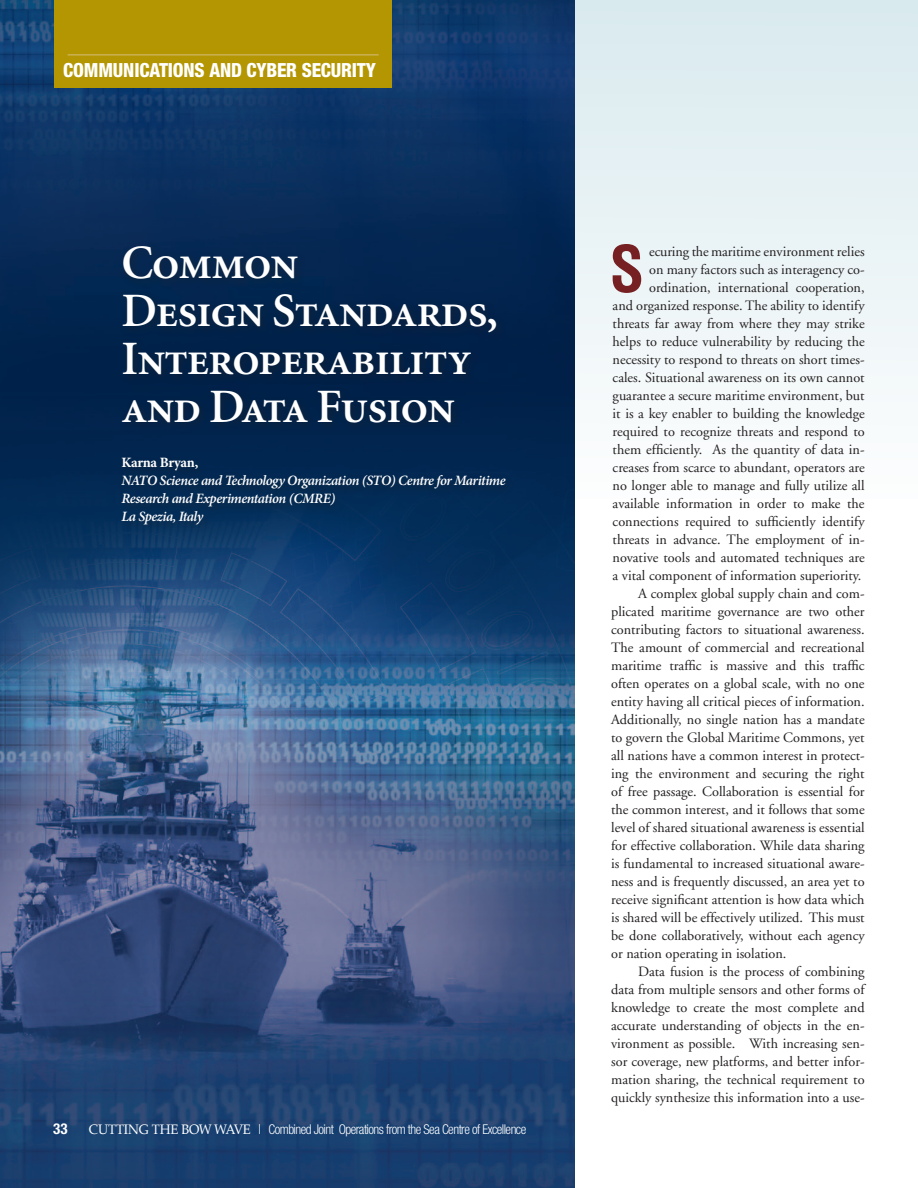
<style>
.page{position:relative;width:918px;height:1188px;background:#fff}
.page>*{position:absolute;margin:0;border:0;box-sizing:border-box;transform-origin:0 0}
.t1{font:700 condensed 62.25px "Helvetica";color:#762023}
.t2{font:48px/48px "Minion Semibold SC";letter-spacing:-.03em;color:#fff}
.t3{font:800 condensed 19.5px "Helvetica Neue";letter-spacing:-.01em;color:#fff}
.t4{font:700 condensed 15px "Helvetica Neue";color:#fff}
.t5{font:14.25px "Adobe Garamond";color:#231f20}
.t6{font:italic 600 14.25px/18px "Minion Pro";letter-spacing:-.035em;color:#fff}
.t7{font:700 14.25px "Minion Pro";letter-spacing:-.02em;color:#fff}
.t8{font:300 condensed 13.5px "Helvetica Neue";letter-spacing:-.04em;color:#fff}
.s1{font-family:"Palatino";font-weight:400;font-stretch:normal}
</style>
<div class="page">
<div style="left:0;top:0;width:918px;height:500px;background:linear-gradient(to bottom,#d8e9ee,#fbfcfd)"></div>
<img style="left:0;top:0;width:574px;height:1188px">
<div style="left:55px;top:0;width:337px;height:88px;background:#b39602"></div>
<hr style="left:68px;top:54px;width:311px;height:2px;background:#cbb154">
<div style="left:117px;top:241px;width:399px;height:294px;background:#231f20;opacity:.45"></div>
<h3 class="t3" style="left:63px;top:58px;width:314px">COMMUNICATIONS AND CYBER SECURItY</h3>
<h2 class="t2" style="left:122px;top:240px;width:378px">Common<br>Design Standards,<br>Interoperability and Data Fusion</h2>
<p class="t7" style="left:122px;top:453px;width:78px">Karna Bryan,</p>
<p class="t6" style="left:122px;top:471px;width:386px">NATO Science and Technology Organization (STO) Centre for Maritime<br>Research and Experimentation (CMRE)<br>La Spezia, Italy</p>
<p class="t4" style="left:53px;top:1119px;width:16px">33</p>
<p class="t8" style="left:89px;top:1122px;width:439px"><span class="s1">CUTTING THE BOW WAVE |</span> Combined Joint Operations from the Sea Centre of Excellence</p>
<h1 class="t1" style="left:610px;top:230px;width:36px">S</h1>
<p class="t5" style="left:649px;top:244px;width:217px">ecuring the maritime environment relies</p>
<p class="t5" style="left:649px;top:262px;width:217px">on many factors such as interagency co-</p>
<p class="t5" style="left:649px;top:280px;width:217px">ordination, international cooperation,</p>
<p class="t5" style="left:613px;top:298px;width:253px">and organized response. The ability to identify</p>
<p class="t5" style="left:613px;top:316px;width:253px">threats far away from where they may strike</p>
<p class="t5" style="left:613px;top:334px;width:254px">helps to reduce vulnerability by reducing the</p>
<p class="t5" style="left:613px;top:352px;width:254px">necessity to respond to threats on short times-</p>
<p class="t5" style="left:613px;top:370px;width:253px">cales. Situational awareness on its own cannot</p>
<p class="t5" style="left:613px;top:388px;width:253px">guarantee a secure maritime environment, but</p>
<p class="t5" style="left:613px;top:406px;width:254px">it is a key enabler to building the knowledge</p>
<p class="t5" style="left:613px;top:424px;width:253px">required to recognize threats and respond to</p>
<p class="t5" style="left:613px;top:442px;width:254px">them efficiently. As the quantity of data in-</p>
<p class="t5" style="left:613px;top:460px;width:254px">creases from scarce to abundant, operators are</p>
<p class="t5" style="left:613px;top:478px;width:253px">no longer able to manage and fully utilize all</p>
<p class="t5" style="left:613px;top:496px;width:253px">available information in order to make the</p>
<p class="t5" style="left:613px;top:514px;width:253px">connections required to sufficiently identify</p>
<p class="t5" style="left:613px;top:532px;width:254px">threats in advance. The employment of in-</p>
<p class="t5" style="left:613px;top:550px;width:254px">novative tools and automated techniques are</p>
<p class="t5" style="left:613px;top:568px;width:250px">a vital component of information superiority.</p>
<p class="t5" style="left:638px;top:586px;width:228px">A complex global supply chain and com-</p>
<p class="t5" style="left:611px;top:604px;width:255px">plicated maritime governance are two other</p>
<p class="t5" style="left:611px;top:622px;width:255px">contributing factors to situational awareness.</p>
<p class="t5" style="left:611px;top:640px;width:255px">The amount of commercial and recreational</p>
<p class="t5" style="left:611px;top:658px;width:255px">maritime traffic is massive and this traffic</p>
<p class="t5" style="left:611px;top:676px;width:255px">often operates on a global scale, with no one</p>
<p class="t5" style="left:611px;top:694px;width:255px">entity having all critical pieces of information.</p>
<p class="t5" style="left:611px;top:712px;width:255px">Additionally, no single nation has a mandate</p>
<p class="t5" style="left:611px;top:730px;width:255px">to govern the Global Maritime Commons, yet</p>
<p class="t5" style="left:611px;top:748px;width:255px">all nations have a common interest in protect-</p>
<p class="t5" style="left:611px;top:766px;width:255px">ing the environment and securing the right</p>
<p class="t5" style="left:611px;top:784px;width:255px">of free passage. Collaboration is essential for</p>
<p class="t5" style="left:611px;top:802px;width:255px">the common interest, and it follows that some</p>
<p class="t5" style="left:611px;top:820px;width:255px">level of shared situational awareness is essential</p>
<p class="t5" style="left:611px;top:838px;width:255px">for effective collaboration. While data sharing</p>
<p class="t5" style="left:611px;top:856px;width:255px">is fundamental to increased situational aware-</p>
<p class="t5" style="left:611px;top:874px;width:255px">ness and is frequently discussed, an area yet to</p>
<p class="t5" style="left:611px;top:892px;width:255px">receive significant attention is how data which</p>
<p class="t5" style="left:611px;top:910px;width:255px">is shared will be effectively utilized. This must</p>
<p class="t5" style="left:611px;top:928px;width:255px">be done collaboratively, without each agency</p>
<p class="t5" style="left:611px;top:946px;width:177px">or nation operating in isolation.</p>
<p class="t5" style="left:638px;top:964px;width:228px">Data fusion is the process of combining</p>
<p class="t5" style="left:611px;top:982px;width:255px">data from multiple sensors and other forms of</p>
<p class="t5" style="left:611px;top:1000px;width:255px">knowledge to create the most complete and</p>
<p class="t5" style="left:611px;top:1018px;width:255px">accurate understanding of objects in the en-</p>
<p class="t5" style="left:611px;top:1036px;width:255px">vironment as possible. With increasing sen-</p>
<p class="t5" style="left:611px;top:1054px;width:255px">sor coverage, new platforms, and better infor-</p>
<p class="t5" style="left:611px;top:1072px;width:255px">mation sharing, the technical requirement to</p>
<p class="t5" style="left:611px;top:1090px;width:255px">quickly synthesize this information into a use-</p>
</div>
